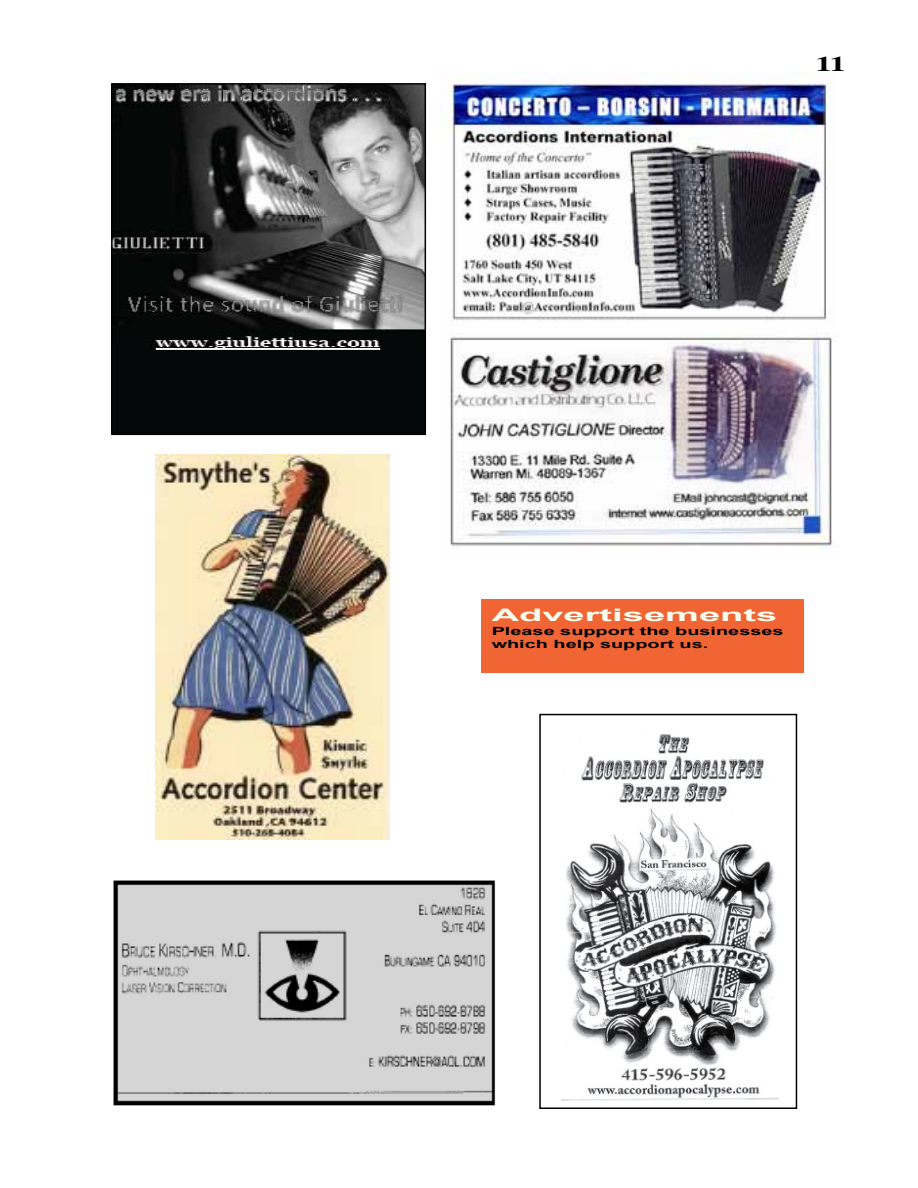
<style>
.page{position:relative;width:918px;height:1188px;background:#fff}
.page>*{position:absolute;margin:0;border:0;box-sizing:border-box;transform-origin:0 0}
.t1{font:700 21px "Times";color:#000;scale:1.5 1}
.t2{font:700 17.25px "Arial";color:#f8fff1;scale:2.21 1}
.t3{font:700 11.25px/13.5px "Arial";color:#000;scale:1.77 1}
</style>
<div class="page">
<img style="left:440px;top:73px;width:392px;height:475px">
<div style="left:481px;top:599px;width:323px;height:74px;background:#f16534"></div>
<img style="left:561px;top:734px;width:217px;height:367px">
<div style="left:539px;top:714px;width:258px;height:395px;border:2px solid #000"></div>
<img style="left:155px;top:454px;width:235px;height:385px">
<img style="left:113px;top:85px;width:311px;height:348px">
<div style="left:111px;top:83px;width:315px;height:352px;border:1px solid #000"></div>
<img style="left:113px;top:880px;width:383px;height:226px">
<h1 class="t1" style="left:816px;top:44px;width:21px">11</h1>
<h2 class="t2" style="left:492px;top:606px;width:131px">Advertisements</h2>
<p class="t3" style="left:492px;top:624px;width:166px">Please support the businesses which help support us.</p>
</div>
